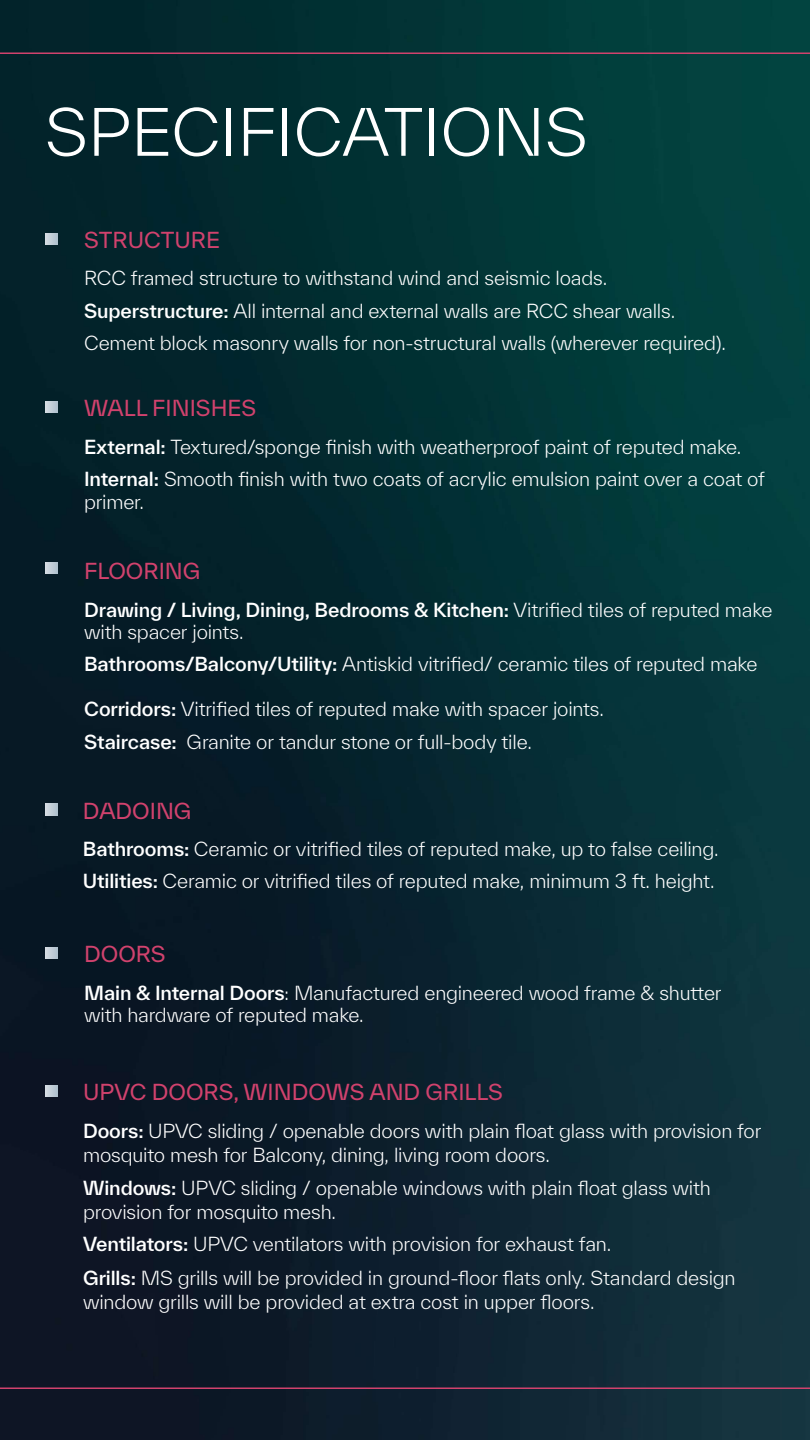
<style>
.page{position:relative;width:810px;height:1440px;background:#fff}
.page>*{position:absolute;margin:0;border:0;box-sizing:border-box;transform-origin:0 0}
.t1{font:300 62.93px "TWK Everett";color:#fff}
.t2{font:21.3px "TWK Everett";color:#d1426d}
.t3{font:300 18.75px/22.5px "TWK Everett";letter-spacing:-.01em;color:#fff}
.s1{font-weight:500}
</style>
<div class="page">
<img style="left:0;top:0;width:810px;height:1440px">
<hr style="left:0;top:52px;width:810px;height:2px;background:#d1426d">
<hr style="left:0;top:1388px;width:810px;height:1px;background:#d1426d">
<svg style="left:45px;top:401px;width:13px;height:12px"></svg>
<svg style="left:45px;top:233px;width:13px;height:12px"></svg>
<svg style="left:45px;top:562px;width:13px;height:12px"></svg>
<svg style="left:45px;top:804px;width:12px;height:11px"></svg>
<svg style="left:45px;top:947px;width:13px;height:12px"></svg>
<svg style="left:45px;top:1085px;width:12px;height:11px"></svg>
<h1 class="t1" style="left:45px;top:90px;width:544px">SPECIFICATIONS</h1>
<p class="t2" style="left:84px;top:225px;width:137px">STRUCTURE</p>
<p class="t3" style="left:84px;top:262px;width:643px;line-height:32.2px">RCC framed structure to withstand wind and seismic loads.<br><span class="s1">Superstructure:</span> All internal and external walls are RCC shear walls.<br>Cement block masonry walls for non-structural walls (wherever required).</p>
<p class="t2" style="left:84px;top:393px;width:174px">WALL FINISHES</p>
<p class="t3" style="left:84px;top:436px;width:659px"><span class="s1">External:</span> Textured/sponge finish with weatherproof paint of reputed make.</p>
<p class="t3" style="left:84px;top:468px;width:682px"><span class="s1">Internal:</span> Smooth finish with two coats of acrylic emulsion paint over a coat of primer.</p>
<p class="t2" style="left:84px;top:556px;width:118px">FLOORING</p>
<p class="t3" style="left:84px;top:598px;width:690px"><span class="s1">Drawing / Living, Dining, Bedrooms &amp; Kitchen:</span> Vitrified tiles of reputed make with spacer joints.</p>
<p class="t3" style="left:84px;top:653px;width:675px"><span class="s1">Bathrooms/Balcony/Utility:</span> Antiskid vitrified/ ceramic tiles of reputed make</p>
<p class="t3" style="left:84px;top:698px;width:521px"><span class="s1">Corridors:</span> Vitrified tiles of reputed make with spacer joints.</p>
<p class="t3" style="left:84px;top:731px;width:449px"><span class="s1">Staircase:</span> Granite or tandur stone or full-body tile.</p>
<p class="t2" style="left:83px;top:796px;width:110px">DADOING</p>
<p class="t3" style="left:83px;top:833px;width:637px;line-height:32.2px"><span class="s1">Bathrooms:</span> Ceramic or vitrified tiles of reputed make, up to false ceiling.<br><span class="s1">Utilities:</span> Ceramic or vitrified tiles of reputed make, minimum 3 ft. height.</p>
<p class="t2" style="left:84px;top:939px;width:83px">DOORS</p>
<p class="t3" style="left:84px;top:981px;width:639px"><span class="s1">Main &amp; Internal Doors</span>: Manufactured engineered wood frame &amp; shutter with hardware of reputed make.</p>
<p class="t2" style="left:83px;top:1077px;width:421px">UPVC DOORS, WINDOWS AND GRILLS</p>
<p class="t3" style="left:83px;top:1119px;width:680px;line-height:24px"><span class="s1">Doors:</span> UPVC sliding / openable doors with plain float glass with provision for mosquito mesh for Balcony, dining, living room doors.</p>
<p class="t3" style="left:83px;top:1175px;width:629px;line-height:24px"><span class="s1">Windows:</span> UPVC sliding / openable windows with plain float glass with provision for mosquito mesh.</p>
<p class="t3" style="left:83px;top:1227px;width:654px;line-height:33.5px"><span class="s1">Ventilators:</span> UPVC ventilators with provision for exhaust fan.<br><span class="s1">Grills:</span> MS grills will be provided in ground-floor flats only. Standard design</p>
<p class="t3" style="left:83px;top:1290px;width:513px">window grills will be provided at extra cost in upper floors.</p>
</div>
